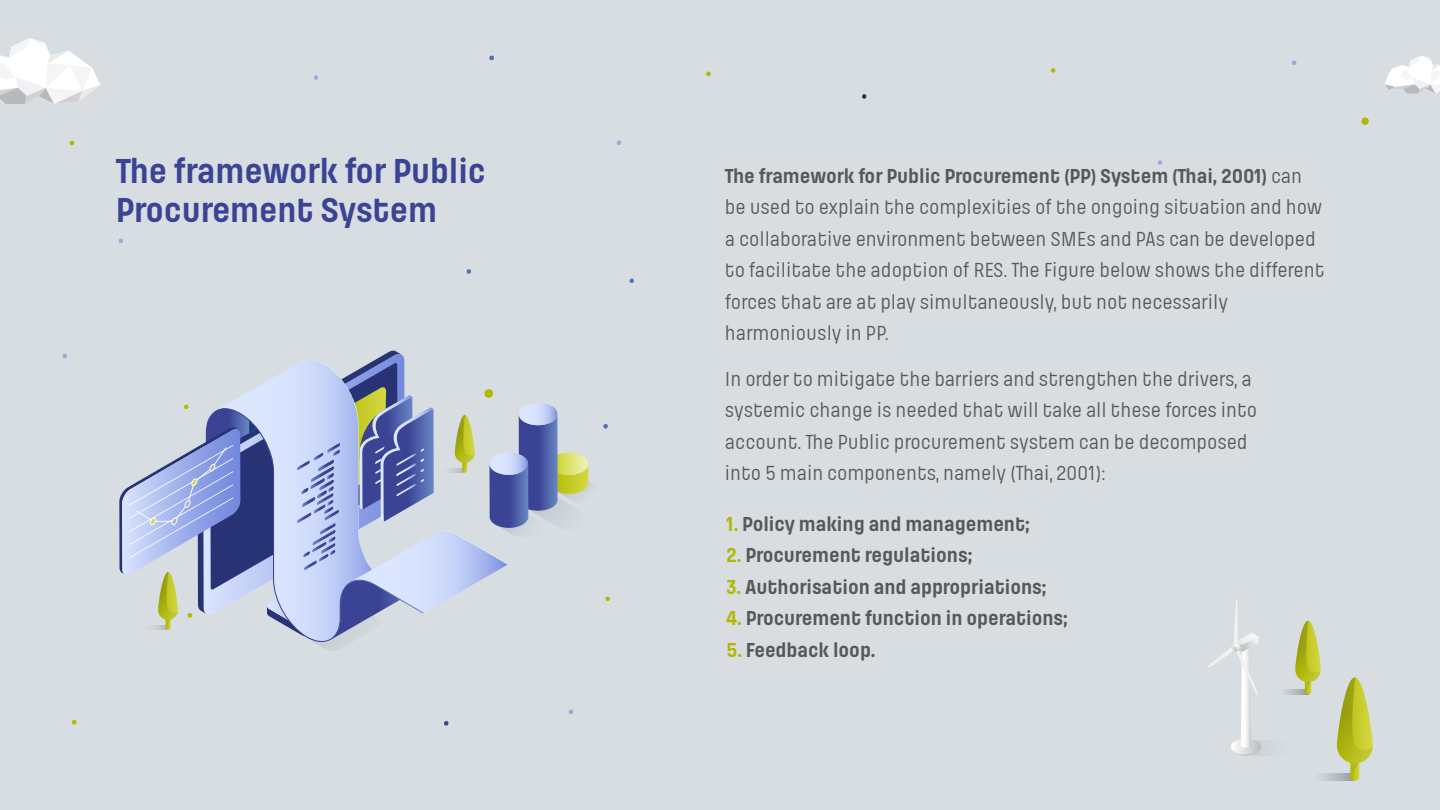
<style>
.page{position:relative;width:1440px;height:810px;background:#d7dde1}
.page>*{position:absolute;margin:0;border:0;box-sizing:border-box;transform-origin:0 0}
.t1{font:36px/39px "Pilcrow W03";letter-spacing:-.005em;color:#3b4494}
.t2{font:700 36px/39px "Pilcrow W03";letter-spacing:-.005em;color:#3b4494}
.t3{font:21px/31.5px "Pilcrow W03";letter-spacing:-.005em;color:#575756}
.t4{font:700 21px "Pilcrow W03";color:#575756}
.s1{font-weight:700}
.s2{color:#b1b700}
</style>
<div class="page">
<svg style="left:466px;top:269px;width:5px;height:5px"></svg>
<svg style="left:118px;top:238px;width:5px;height:5px"></svg>
<svg style="left:444px;top:721px;width:5px;height:5px"></svg>
<svg style="left:1361px;top:117px;width:8px;height:8px"></svg>
<svg style="left:62px;top:354px;width:5px;height:5px"></svg>
<svg style="left:1292px;top:60px;width:5px;height:5px"></svg>
<svg style="left:862px;top:94px;width:4px;height:5px"></svg>
<svg style="left:314px;top:75px;width:4px;height:5px"></svg>
<svg style="left:706px;top:71px;width:5px;height:6px"></svg>
<svg style="left:568px;top:709px;width:5px;height:5px"></svg>
<svg style="left:69px;top:140px;width:6px;height:6px"></svg>
<svg style="left:1050px;top:68px;width:6px;height:5px"></svg>
<svg style="left:71px;top:720px;width:6px;height:5px"></svg>
<svg style="left:629px;top:278px;width:5px;height:5px"></svg>
<svg style="left:489px;top:55px;width:5px;height:6px"></svg>
<svg style="left:1158px;top:160px;width:5px;height:5px"></svg>
<svg style="left:617px;top:140px;width:5px;height:5px"></svg>
<svg style="left:119px;top:358px;width:491px;height:293px"></svg>
<svg style="left:1385px;top:55px;width:55px;height:39px"></svg>
<svg style="left:0;top:38px;width:100px;height:66px"></svg>
<svg style="left:1323px;top:773px;width:14px;height:7px"></svg>
<svg style="left:1337px;top:677px;width:36px;height:104px"></svg>
<svg style="left:1286px;top:689px;width:9px;height:5px"></svg>
<svg style="left:1295px;top:621px;width:26px;height:73px"></svg>
<div style="left:1242px;top:740px;width:46px;height:15px;background:#d2d8dc"></div>
<svg style="left:1208px;top:600px;width:54px;height:156px"></svg>
<h1 class="t2" style="left:116px;top:153px;width:371px">The framework for Public<br>Procurement System</h1>
<h1 class="t1" style="left:112px;top:153px;width:413px">What are the the critical suc ess factors and barriers</h1>
<p class="t3" style="left:725px;top:161px;width:601px"><span class="s1">The framework for Public Procurement (PP) System (Thai, 2001)</span> can be used to explain the complexities of the ongoing situation and how a collaborative environment between SMEs and PAs can be developed to facilitate the adoption of RES. The Figure below shows the different forces that are at play simultaneously, but not necessarily harmoniously in PP.</p>
<p class="t3" style="left:725px;top:364px;width:534px">In order to mitigate the barriers and strengthen the drivers, a systemic change is needed that will take all these forces into account. The Public procurement system can be decomposed into 5 main components, namely (Thai, 2001):</p>
<p class="t4" style="left:726px;top:513px;width:305px"><span class="s2">1.</span> Policy making and management;</p>
<p class="t4" style="left:726px;top:545px;width:248px"><span class="s2">2.</span> Procurement regulations;</p>
<p class="t4" style="left:726px;top:576px;width:322px"><span class="s2">3.</span> Authorisation and appropriations;</p>
<p class="t4" style="left:726px;top:608px;width:343px"><span class="s2">4.</span> Procurement function in operations;</p>
<p class="t4" style="left:726px;top:639px;width:151px"><span class="s2">5.</span> Feedback loop.</p>
</div>
